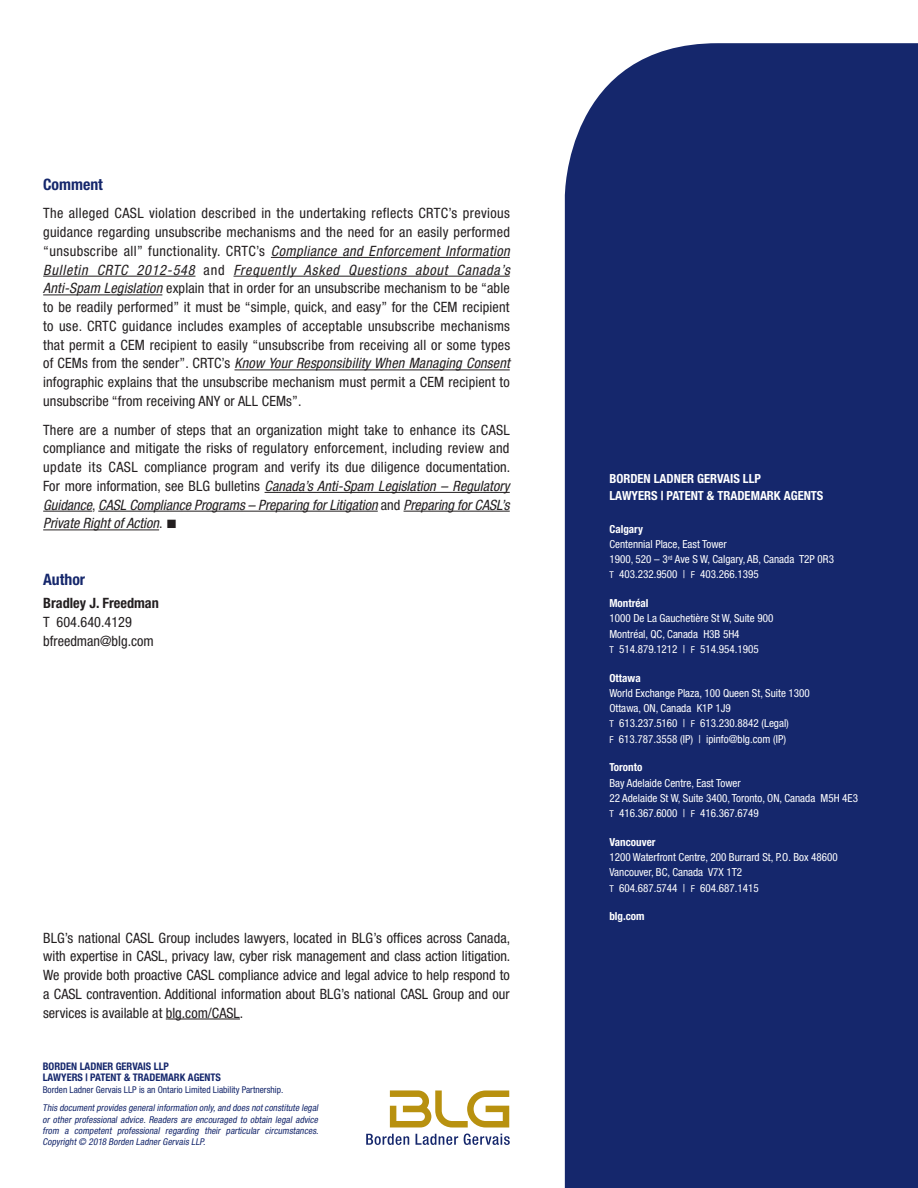
<style>
.page{position:relative;width:918px;height:1188px;background:#fff}
.page>*{position:absolute;margin:0;border:0;box-sizing:border-box;transform-origin:0 0}
.Body_-__full_justify{font:36.75px "Arial";color:#231f20}
.t1{font:700 condensed 15.75px "Helvetica Neue LT Pro";color:#15276c}
.Body_-__full_justify-2{font:condensed 14.25px/18.8px "Helvetica Neue LT Pro";letter-spacing:.01em;color:#231f20;text-align:justify}
.Contact_Info{font:condensed 14.25px "Helvetica Neue LT Pro";color:#231f20}
.Contact_Info-2{font:700 condensed 14.25px "Helvetica Neue LT Pro";color:#231f20}
.Subhead_YC{font:700 condensed 12.6px "Helvetica Neue LT Pro";color:#fff}
.Contact_Info-3{font:condensed 11.1px/15.3px "Helvetica Neue LT Pro";color:#fff}
.Contact_Info-4{font:700 condensed 11.1px "Helvetica Neue LT Pro";color:#fff}
.Subhead_YC-2{font:700 condensed 10.5px "Helvetica Neue LT Pro";color:#15276c}
.Text_YC{font:italic condensed 9.45px/11.1px "Helvetica Neue LT Pro";color:#15276c;text-align:justify}
.t2{font:condensed 9.45px "Helvetica Neue LT Pro";color:#15276c}
.s1{font-style:italic}
.s2{font-size:9.45px}
</style>
<div class="page">
<div style="left:565px;top:43px;width:353px;height:1145px;background:#15276c"></div>
<svg style="left:366px;top:1134px;width:43px;height:11px"></svg>
<svg style="left:416px;top:1134px;width:42px;height:11px"></svg>
<svg style="left:464px;top:1134px;width:46px;height:11px"></svg>
<svg style="left:390px;top:1090px;width:119px;height:38px"></svg>
<hr style="left:166px;top:1019px;width:74px;height:1px;background:#231f20">
<hr style="left:271px;top:257px;width:239px;height:1px;background:#231f20">
<hr style="left:43px;top:276px;width:152px;height:1px;background:#231f20">
<hr style="left:234px;top:276px;width:276px;height:1px;background:#231f20">
<hr style="left:43px;top:295px;width:119px;height:1px;background:#231f20">
<hr style="left:234px;top:370px;width:276px;height:1px;background:#231f20">
<hr style="left:265px;top:492px;width:245px;height:1px;background:#231f20">
<hr style="left:43px;top:511px;width:49px;height:1px;background:#231f20">
<hr style="left:98px;top:511px;width:280px;height:1px;background:#231f20">
<hr style="left:404px;top:511px;width:106px;height:1px;background:#231f20">
<hr style="left:43px;top:530px;width:116px;height:1px;background:#231f20">
<p class="t1" style="left:43px;top:175px;width:61px">Comment</p>
<p class="Body_-__full_justify-2" style="left:43px;top:204px;width:469px">The alleged CASL violation described in the undertaking reflects CRTC’s previous guidance regarding unsubscribe mechanisms and the need for an easily performed “unsubscribe all” functionality. CRTC’s <span class="s1">Compliance and Enforcement Information Bulletin CRTC 2012-548</span> and <span class="s1">Frequently Asked Questions about Canada’s Anti-Spam Legislation</span> explain that in order for an unsubscribe mechanism to be “able to be readily performed” it must be “simple, quick, and easy” for the CEM recipient to use. CRTC guidance includes examples of acceptable unsubscribe mechanisms that permit a CEM recipient to easily “unsubscribe from receiving all or some types of CEMs from the sender”. CRTC’s <span class="s1">Know Your Responsibility When Managing Consent </span>infographic explains that the unsubscribe mechanism must permit a CEM recipient to unsubscribe “from receiving ANY or ALL CEMs”.</p>
<p class="Body_-__full_justify-2" style="left:43px;top:420px;width:469px">There are a number of steps that an organization might take to enhance its CASL compliance and mitigate the risks of regulatory enforcement, including review and update its CASL compliance program and verify its due diligence documentation.<br>For more information, see BLG bulletins <span class="s1">Canada’s Anti-Spam Legislation – Regulatory Guidance</span>, <span class="s1">CASL Compliance Programs – Preparing for Litigation</span> and <span class="s1">Preparing for CASL’s Private Right of Action</span>.</p>
<p class="Body_-__full_justify" style="left:165px;top:499px;width:15px">▪</p>
<p class="t1" style="left:43px;top:570px;width:43px">Author</p>
<p class="Contact_Info-2" style="left:43px;top:595px;width:117px">Bradley J. Freedman</p>
<p class="Contact_Info" style="left:43px;top:614px;width:90px">T 604.640.4129</p>
<p class="Contact_Info" style="left:43px;top:633px;width:112px">bfreedman@blg.com</p>
<p class="Body_-__full_justify-2" style="left:43px;top:928px;width:469px">BLG’s national CASL Group includes lawyers, located in BLG’s offices across Canada, with expertise in CASL, privacy law, cyber risk management and class action litigation.<br>We provide both proactive CASL compliance advice and legal advice to help respond to a CASL contravention. Additional information about BLG’s national CASL Group and our services is available at blg.com/CASL.</p>
<p class="Subhead_YC-2" style="left:43px;top:1060px;width:128px">BORDEN LADNER GERVAIS LLP</p>
<p class="Subhead_YC-2" style="left:43px;top:1071px;width:180px">LAWYERS | PATENT &amp; TRADEMARK AGENTS</p>
<p class="t2" style="left:43px;top:1084px;width:242px">Borden Ladner Gervais LLP is an Ontario Limited Liability Partnership.</p>
<p class="Text_YC" style="left:43px;top:1102px;width:279px">This documentprovides generalinformation only,and does notconstitute legal or other professional advice. Readers are encouraged to obtain legal advice from a competent professional regarding their particular circumstances.<br>Copyright© 2018 Borden LadnerGervais LLP.</p>
<p class="Subhead_YC" style="left:609px;top:471px;width:153px">BORDEN LADNER GERVAIS LLP</p>
<p class="Subhead_YC" style="left:609px;top:488px;width:216px">LAWYERS | PATENT &amp; TRADEMARK AGENTS</p>
<p class="Contact_Info-4" style="left:609px;top:522px;width:35px">Calgary</p>
<p class="Contact_Info-3" style="left:609px;top:536px;width:119px">Centennial Place, East Tower</p>
<p class="Contact_Info-3" style="left:609px;top:552px;width:226px">1900, 520 – 3<sup>rd</sup> Ave S W, Calgary, AB, Canada T2P 0R3</p>
<p class="Contact_Info-3" style="left:609px;top:567px;width:151px"><span class="s2">T</span> 403.232.9500 | <span class="s2">F</span> 403.266.1395</p>
<p class="Contact_Info-4" style="left:609px;top:597px;width:41px">Montréal</p>
<p class="Contact_Info-3" style="left:609px;top:611px;width:166px">1000 De La Gauchetière St W, Suite 900<br>Montréal, QC, Canada H3B 5H4</p>
<p class="Contact_Info-3" style="left:609px;top:641px;width:151px"><span class="s2">T</span> 514.879.1212 | <span class="s2">F</span> 514.954.1905</p>
<p class="Contact_Info-4" style="left:609px;top:671px;width:33px">Ottawa</p>
<p class="Contact_Info-3" style="left:609px;top:685px;width:202px">World Exchange Plaza, 100 Queen St, Suite 1300</p>
<p class="Contact_Info-3" style="left:609px;top:701px;width:123px">Ottawa, ON, Canada K1P 1J9</p>
<p class="Contact_Info-3" style="left:609px;top:716px;width:181px"><span class="s2">T</span> 613.237.5160 | <span class="s2">F</span> 613.230.8842 (Legal)</p>
<p class="Contact_Info-3" style="left:609px;top:731px;width:178px"><span class="s2">F</span> 613.787.3558 (IP) | ipinfo@blg.com (IP)</p>
<p class="Contact_Info-4" style="left:609px;top:761px;width:34px">Toronto</p>
<p class="Contact_Info-3" style="left:609px;top:775px;width:133px">Bay Adelaide Centre, East Tower</p>
<p class="Contact_Info-3" style="left:609px;top:790px;width:250px">22 Adelaide St W, Suite 3400, Toronto, ON, Canada M5H 4E3</p>
<p class="Contact_Info-3" style="left:609px;top:805px;width:151px"><span class="s2">T</span> 416.367.6000 | <span class="s2">F</span> 416.367.6749</p>
<p class="Contact_Info-4" style="left:609px;top:835px;width:48px">Vancouver</p>
<p class="Contact_Info-3" style="left:609px;top:849px;width:230px">1200 Waterfront Centre, 200 Burrard St, P.O. Box 48600</p>
<p class="Contact_Info-3" style="left:609px;top:865px;width:134px">Vancouver, BC, Canada V7X 1T2</p>
<p class="Contact_Info-3" style="left:609px;top:880px;width:151px"><span class="s2">T</span> 604.687.5744 | <span class="s2">F</span> 604.687.1415</p>
<p class="Contact_Info-4" style="left:609px;top:910px;width:37px">blg.com</p>
</div>
